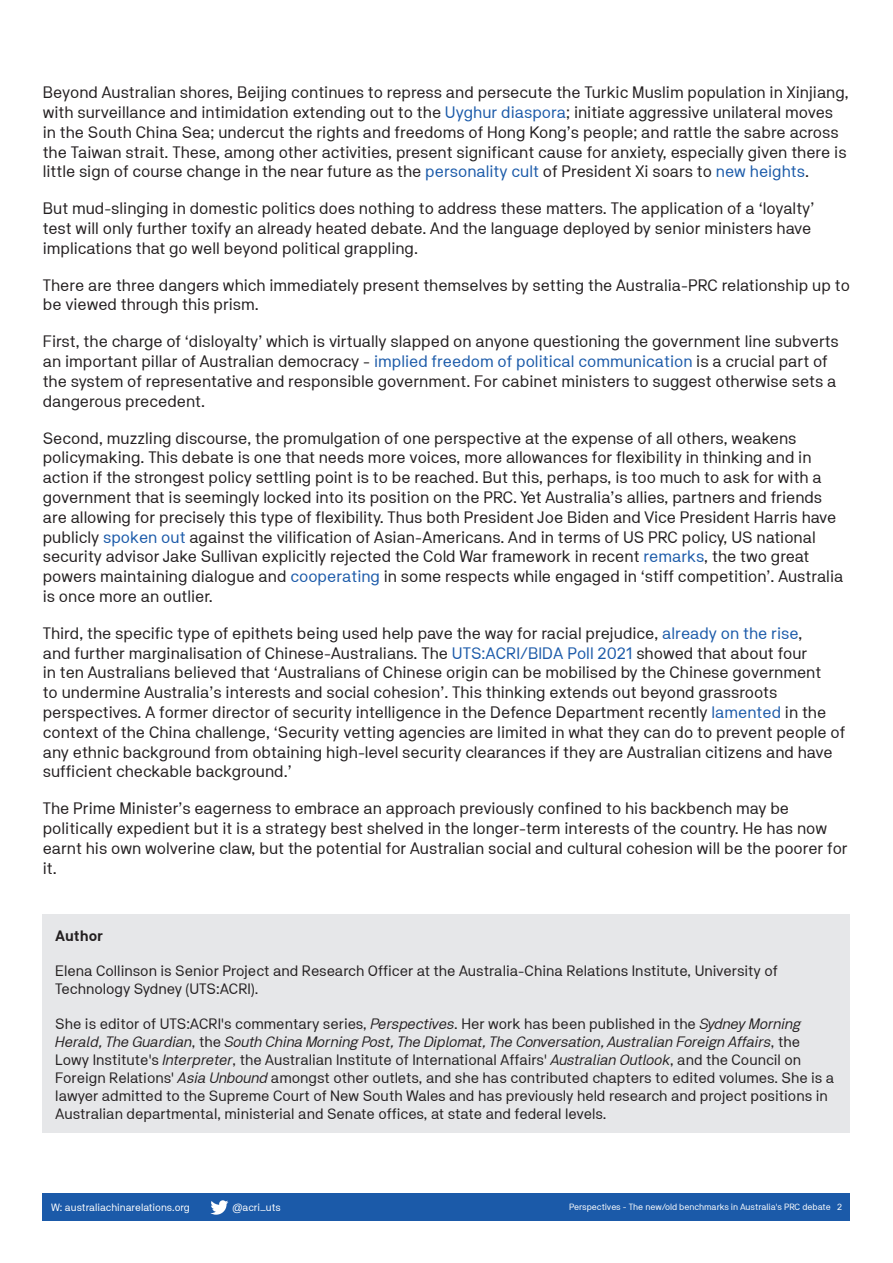
<style>
.page{position:relative;width:893px;height:1263px;background:#fff}
.page>*{position:absolute;margin:0;border:0;box-sizing:border-box;transform-origin:0 0}
.Body_Copy{font:16.5px/19.8px "NB Akademie Std";color:#231f20}
.Body_Copy-2{font:15px/18px "NB Akademie Std";color:#231f20}
.Body_Copy-3{font:700 15px "NB Akademie Std";color:#231f20}
.t1{font:10.5px "NB Akademie Std";color:#fff}
.t2{font:9px "NB Akademie Std";color:#fff}
.s1{color:#1b5aa9}
.s2{font-style:italic}
</style>
<div class="page">
<div style="left:43px;top:1193px;width:807px;height:27px;background:#1b5aa9"></div>
<svg style="left:210px;top:1200px;width:18px;height:15px"></svg>
<div style="left:43px;top:915px;width:807px;height:218px;background:#e6e7e9"></div>
<p class="Body_Copy" style="left:43px;top:82px;width:808px">Beyond Australian shores, Beijing continues to repress and persecute the Turkic Muslim population in Xinjiang, with surveillance and intimidation extending out to the <span class="s1">Uyghur diaspora</span>; initiate aggressive unilateral moves in the South China Sea; undercut the rights and freedoms of Hong Kong’s people; and rattle the sabre across the Taiwan strait. These, among other activities, present significant cause for anxiety, especially given there is little sign of course change in the near future as the <span class="s1">personality cult</span> of President Xi soars to <span class="s1">new heights</span>.</p>
<p class="Body_Copy" style="left:43px;top:198px;width:773px">But mud-slinging in domestic politics does nothing to address these matters. The application of a ‘loyalty’ test will only further toxify an already heated debate. And the language deployed by senior ministers have implications that go well beyond political grappling.</p>
<p class="Body_Copy" style="left:43px;top:275px;width:809px">There are three dangers which immediately present themselves by setting the Australia-PRC relationship up to be viewed through this prism.</p>
<p class="Body_Copy" style="left:43px;top:331px;width:798px">First, the charge of ‘disloyalty’ which is virtually slapped on anyone questioning the government line subverts an important pillar of Australian democracy - <span class="s1">implied freedom of political communication</span> is a crucial part of the system of representative and responsible government. For cabinet ministers to suggest otherwise sets a dangerous precedent.</p>
<p class="Body_Copy" style="left:43px;top:428px;width:802px">Second, muzzling discourse, the promulgation of one perspective at the expense of all others, weakens policymaking. This debate is one that needs more voices, more allowances for flexibility in thinking and in action if the strongest policy settling point is to be reached. But this, perhaps, is too much to ask for with a government that is seemingly locked into its position on the PRC. Yet Australia’s allies, partners and friends are allowing for precisely this type of flexibility. Thus both President Joe Biden and Vice President Harris have publicly <span class="s1">spoken out</span> against the vilification of Asian-Americans. And in terms of US PRC policy, US national security advisor Jake Sullivan explicitly rejected the Cold War framework in recent <span class="s1">remarks</span>, the two great powers maintaining dialogue and <span class="s1">cooperating</span> in some respects while engaged in ‘stiff competition’. Australia is once more an outlier.</p>
<p class="Body_Copy" style="left:43px;top:623px;width:804px">Third, the specific type of epithets being used help pave the way for racial prejudice, <span class="s1">already on the rise</span>,<br>and further marginalisation of Chinese-Australians. The <span class="s1">UTS:ACRI/BIDA Poll 2021</span> showed that about four<br>in ten Australians believed that ‘Australians of Chinese origin can be mobilised by the Chinese government<br>to undermine Australia’s interests and social cohesion’. This thinking extends out beyond grassroots perspectives. A former director of security intelligence in the Defence Department recently <span class="s1">lamented</span> in the context of the China challenge, ‘Security vetting agencies are limited in what they can do to prevent people of any ethnic background from obtaining high-level security clearances if they are Australian citizens and have sufficient checkable background.’</p>
<p class="Body_Copy" style="left:43px;top:798px;width:806px">The Prime Minister’s eagerness to embrace an approach previously confined to his backbench may be politically expedient but it is a strategy best shelved in the longer-term interests of the country. He has now earnt his own wolverine claw, but the potential for Australian social and cultural cohesion will be the poorer for it.</p>
<p class="Body_Copy-3" style="left:55px;top:927px;width:49px">Author</p>
<p class="Body_Copy-2" style="left:55px;top:961px;width:724px">Elena Collinson is Senior Project and Research Officer at the Australia-China Relations Institute, University of<br>Technology Sydney (UTS:ACRI).</p>
<p class="Body_Copy-2" style="left:55px;top:1014px;width:781px">She is editor of UTS:ACRI's commentary series, <span class="s2">Perspectives</span>. Her work has been published in the <span class="s2">Sydney Morning Herald, The Guardian</span>, the <span class="s2">South China Morning Post, The Diplomat, The Conversation, Australian Foreign Affairs</span>, the Lowy Institute's <span class="s2">Interpreter</span>, the Australian Institute of International Affairs' <span class="s2">Australian Outlook</span>, and the Council on Foreign Relations' <span class="s2">Asia Unbound</span> amongst other outlets, and she has contributed chapters to edited volumes. She is a lawyer admitted to the Supreme Court of New South Wales and has previously held research and project positions in Australian departmental, ministerial and Senate offices, at state and federal levels.</p>
<p class="t1" style="left:51px;top:1201px;width:140px">W: australiachinarelations.org</p>
<p class="t1" style="left:233px;top:1201px;width:50px">@acri_uts</p>
<p class="t2" style="left:569px;top:1202px;width:274px">Perspectives - The new/old benchmarks in Australia's PRC debate 2</p>
</div>
